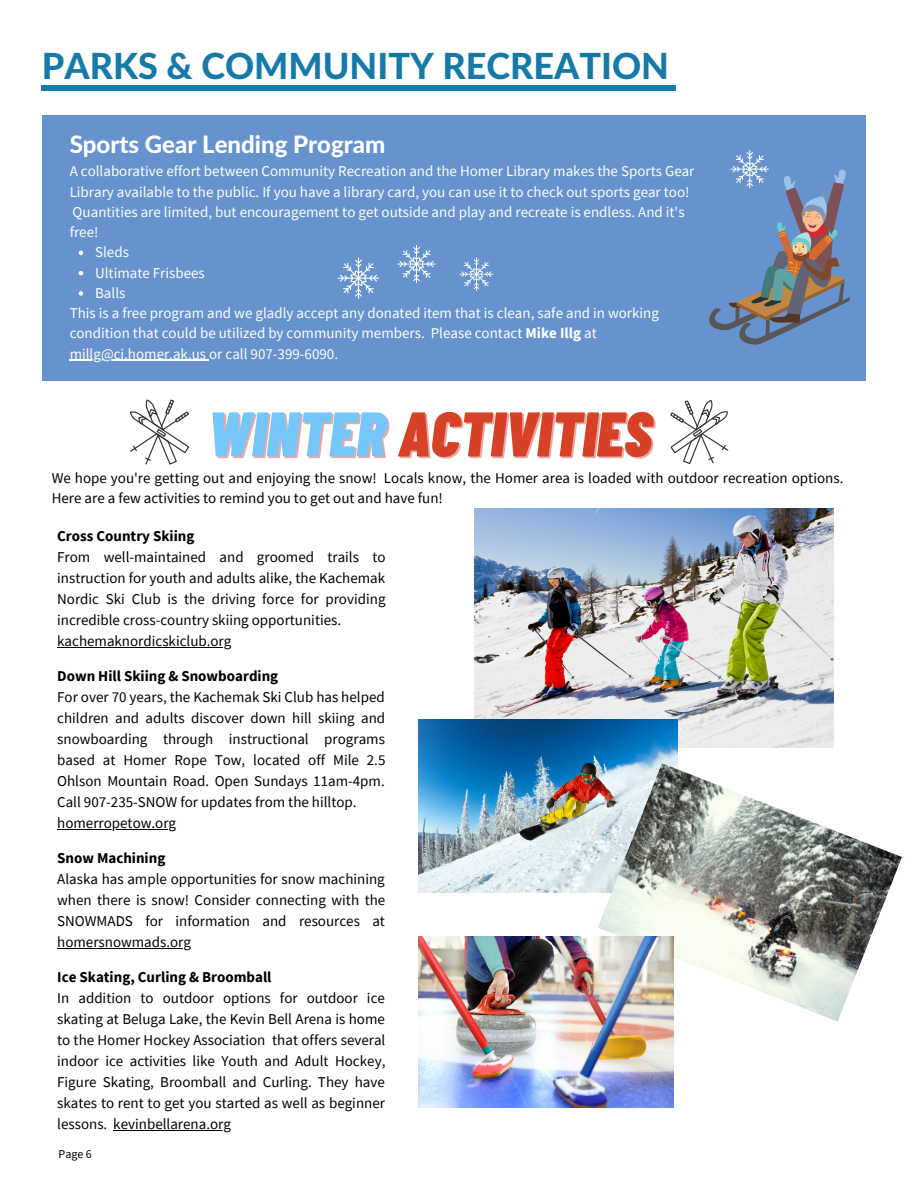
<style>
.page{position:relative;width:918px;height:1188px;background:#fff}
.page>*{position:absolute;margin:0;border:0;box-sizing:border-box;transform-origin:0 0}
.t1{font:italic 900 63px "Barlow Condensed";color:#d74128}
.t2{font:800 36px "Lato Latin";color:#157aa8}
.t3{font:800 24px "Lato Latin";color:#fff}
.t4{font:15px/21px "Source Sans Pro";color:#000;text-align:justify}
.t5{font:15px/20.2px "Source Sans Pro";color:#fff}
.t6{font:700 15px "Source Sans Pro";color:#000}
.t7{font:12px "Source Sans Pro";color:#000}
.s1{font-weight:700}
.s2{color:#75c7fb}
</style>
<div class="page">
<div style="left:41px;top:86px;width:635px;height:5px;background:#157aa8"></div>
<div style="left:42px;top:116px;width:823px;height:265px;background:#6692cd"></div>
<img style="left:474px;top:509px;width:359px;height:238px">
<img style="left:418px;top:719px;width:259px;height:174px">
<img style="left:598px;top:763px;width:304px;height:259px">
<img style="left:418px;top:936px;width:256px;height:171px">
<svg style="left:130px;top:399px;width:59px;height:66px"></svg>
<svg style="left:670px;top:400px;width:59px;height:64px"></svg>
<svg style="left:79px;top:251px;width:4px;height:4px"></svg>
<svg style="left:79px;top:271px;width:4px;height:4px"></svg>
<svg style="left:79px;top:291px;width:4px;height:5px"></svg>
<hr style="left:70px;top:360px;width:139px;height:1px;background:#fff">
<svg style="left:338px;top:257px;width:41px;height:42px"></svg>
<hr style="left:57px;top:647px;width:174px;height:1px;background:#000">
<hr style="left:57px;top:829px;width:119px;height:1px;background:#000">
<hr style="left:57px;top:948px;width:134px;height:1px;background:#000">
<hr style="left:113px;top:1130px;width:118px;height:1px;background:#000">
<svg style="left:397px;top:245px;width:39px;height:38px"></svg>
<svg style="left:460px;top:257px;width:33px;height:34px"></svg>
<svg style="left:709px;top:150px;width:141px;height:195px"></svg>
<p class="t2" style="left:42px;top:50px;width:629px">PARKS &amp; COMMUNITY RECREATION</p>
<p class="t3" style="left:70px;top:133px;width:317px">Sports Gear Lending Program</p>
<p class="t5" style="left:70px;top:161px;width:626px">A collaborative effort between Community Recreation and the Homer Library makes the Sports Gear Library available to the public. If you have a library card, you can use it to check out sports gear too!<br>Quantities are limited, but encouragement to get outside and play and recreate is endless. And it's free!</p>
<p class="t5" style="left:95px;top:242px;width:35px">Sleds</p>
<p class="t5" style="left:95px;top:262px;width:111px">Ultimate Frisbees</p>
<p class="t5" style="left:95px;top:282px;width:32px">Balls</p>
<p class="t5" style="left:70px;top:303px;width:591px">This is a free program and we gladly accept any donated item that is clean, safe and in working condition that could be utilized by community members. Please contact <span class="s1">Mike Illg</span> at millg@ci.homer.ak.us or call 907-399-6090.</p>
<p class="t1" style="left:208px;top:393px;width:446px"><span class="s2">WINTER</span> ACTIVITIES</p>
<p class="t4" style="left:52px;top:468px;width:793px;line-height:20.2px">We hope you're getting out and enjoying the snow! Locals know, the Homer area is loaded with outdoor recreation options.<br>Here are a few activities to remind you to get out and have fun!</p>
<p class="t6" style="left:57px;top:526px;width:139px">Cross Country Skiing</p>
<p class="t4" style="left:57px;top:546px;width:330px">From well-maintained and groomed trails to instruction for youth and adults alike, the Kachemak Nordic Ski Club is the driving force for providing incredible cross-country skiing opportunities.</p>
<p class="t4" style="left:57px;top:630px;width:176px">kachemaknordicskiclub.org</p>
<p class="t6" style="left:57px;top:666px;width:223px">Down Hill Skiing &amp; Snowboarding</p>
<p class="t4" style="left:57px;top:686px;width:330px">For over 70 years, the Kachemak Ski Club has helped children and adults discover down hill skiing and snowboarding through instructional programs based at Homer Rope Tow, located off Mile 2.5<br>Ohlson Mountain Road. Open Sundays 11am-4pm.<br>Call 907-235-SNOW for updates from the hilltop.</p>
<p class="t4" style="left:57px;top:812px;width:120px">homerropetow.org</p>
<p class="t6" style="left:57px;top:848px;width:110px">Snow Machining</p>
<p class="t4" style="left:57px;top:868px;width:330px">Alaska has ample opportunities for snow machining when there is snow! Consider connecting with the SNOWMADS for information and resources at homersnowmads.org</p>
<p class="t6" style="left:57px;top:967px;width:216px">Ice Skating, Curling &amp; Broomball</p>
<p class="t4" style="left:57px;top:987px;width:330px">In addition to outdoor options for outdoor ice skating at Beluga Lake, the Kevin Bell Arena is home to the Homer Hockey Association that offers several indoor ice activities like Youth and Adult Hockey, Figure Skating, Broomball and Curling. They have skates to rent to get you started as well as beginner lessons. kevinbellarena.org</p>
<p class="t7" style="left:59px;top:1146px;width:35px">Page 6</p>
</div>
